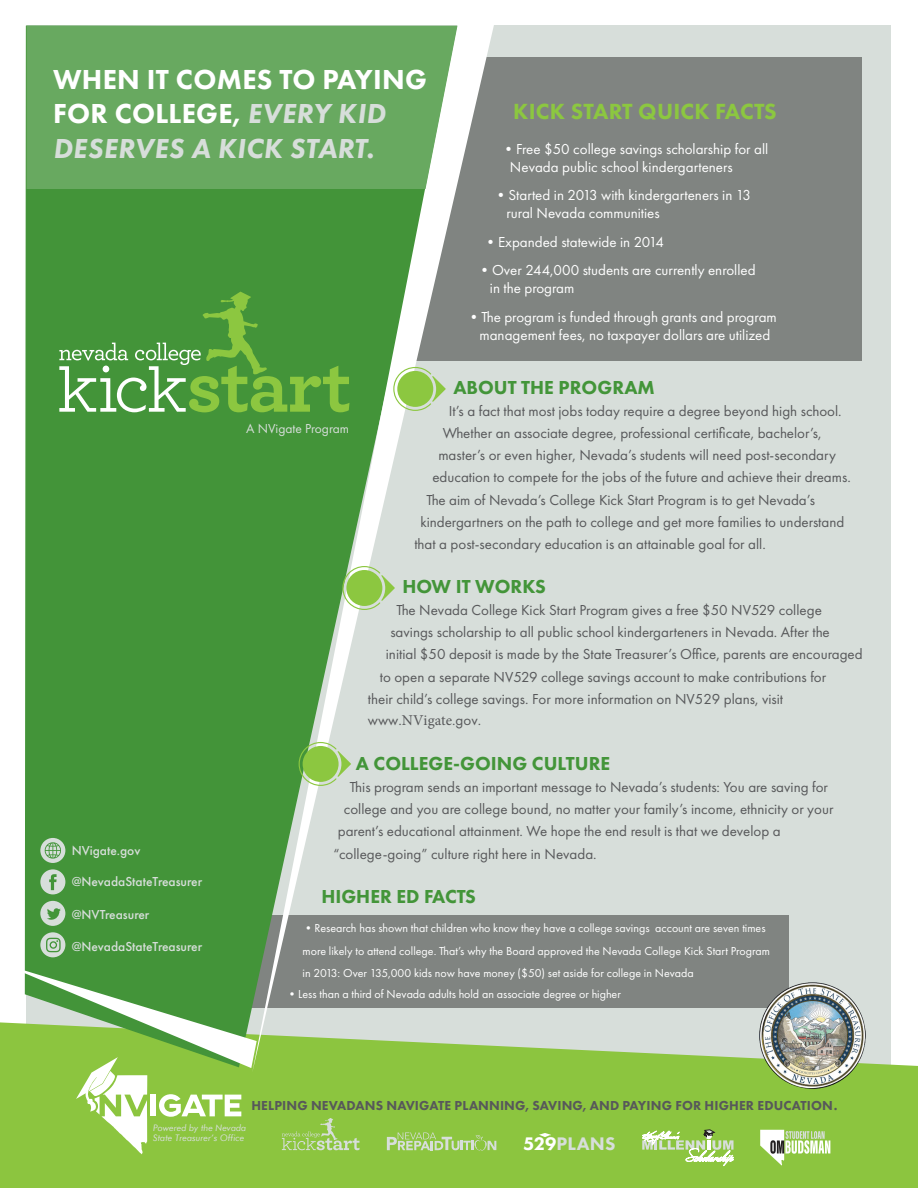
<style>
.page{position:relative;width:918px;height:1188px;background:#fff}
.page>*{position:absolute;margin:0;border:0;box-sizing:border-box;transform-origin:0 0}
.t1{font:800 28.5px/34.2px "Futura PT";letter-spacing:.01em;color:#fff}
.t2{font:800 22.8px "Futura PT";letter-spacing:.01em;color:#8cc740}
.t3{font:800 19.5px "Futura PT";color:#439539}
.t4{font:800 18.9px "Futura PT";letter-spacing:.01em;color:#d7deda}
.t5{font:15px "Futura PT";color:#57585a}
.t6{font:15px/18px "Futura PT";color:#fff}
.t7{font:800 13.5px "Futura PT";letter-spacing:.01em;color:#57585a}
.t8{font:500 13.5px "Futura PT";color:#d7deda}
.t9{font:13.5px "Futura PT";color:#d7deda}
.t10{font:12px/22.2px "Futura PT";color:#fff}
.t11{font:italic 9px/10.5px "Futura BT";color:#d7deda}
.s1{font-style:italic;color:#d7deda}
.s2{font-family:"Minion Pro"}
.s3{color:#fff}
</style>
<div class="page">
<div style="left:26px;top:26px;width:864px;height:1054px;background:#d7deda"></div>
<div style="left:220px;top:915px;width:569px;height:93px;background:#808481"></div>
<svg style="left:0;top:1022px;width:918px;height:166px;background:#95c850"></svg>
<div style="left:285px;top:58px;width:577px;height:303px;background:#808481"></div>
<div style="left:25px;top:26px;width:227px;height:937px;background:#439439"></div>
<svg style="left:252px;top:25px;width:248px;height:1048px"></svg>
<svg style="left:393px;top:367px;width:53px;height:44px"></svg>
<svg style="left:342px;top:566px;width:53px;height:44px"></svg>
<svg style="left:299px;top:742px;width:52px;height:44px"></svg>
<svg style="left:59px;top:292px;width:290px;height:120px;background:#58a146"></svg>
<img style="left:756px;top:982px;width:112px;height:110px">
<div style="left:40px;top:869px;width:25px;height:25px;background:#d7deda;border-radius:50%"></div>
<svg style="left:49px;top:874px;width:8px;height:16px"></svg>
<div style="left:40px;top:901px;width:25px;height:25px;background:#d7deda;border-radius:50%"></div>
<svg style="left:47px;top:908px;width:14px;height:12px"></svg>
<div style="left:40px;top:932px;width:25px;height:25px;background:#d7deda;border-radius:50%"></div>
<svg style="left:46px;top:938px;width:15px;height:14px"></svg>
<svg style="left:1px;top:963px;width:256px;height:191px;background:#91c466"></svg>
<div style="left:40px;top:838px;width:25px;height:25px;background:#d7deda;border-radius:50%"></div>
<svg style="left:45px;top:842px;width:16px;height:17px"></svg>
<div style="left:27px;top:26px;width:430px;height:163px;background:#68a960"></div>
<svg style="left:387px;top:1132px;width:109px;height:20px;background:#a3cc6f"></svg>
<svg style="left:642px;top:1130px;width:92px;height:36px;background:#aad078"></svg>
<svg style="left:282px;top:1118px;width:78px;height:32px;background:#9ac95d"></svg>
<svg style="left:539px;top:1133px;width:12px;height:4px"></svg>
<svg style="left:760px;top:1130px;width:70px;height:36px"></svg>
<p class="t1" style="left:53px;top:62px;width:375px">WHEN IT COMES TO PAYING<br>FOR COLLEGE, <span class="s1">EVERY KID<br>DESERVES A KICK START.</span></p>
<p class="t2" style="left:513px;top:97px;width:265px">KICK START QUICK FACTS</p>
<p class="t6" style="left:510px;top:140px;width:260px;text-indent:-9px">•Free $50 college savings scholarship for all<br>Nevada public school kindergarteners</p>
<p class="t6" style="left:506px;top:186px;width:246px;text-indent:-13px">•Started in 2013 with kindergarteners in 13 rural Nevada communities</p>
<p class="t6" style="left:483px;top:233px;width:183px">•Expanded statewide in 2014</p>
<p class="t6" style="left:477px;top:261px;width:280px">•Over 244,000 students are currently enrolled</p>
<p class="t6" style="left:490px;top:279px;width:86px">in the program</p>
<p class="t6" style="left:466px;top:308px;width:312px">•The program is funded through grants and program</p>
<p class="t6" style="left:479px;top:326px;width:292px">management fees, no taxpayer dollars are utilized</p>
<p class="t8" style="left:72px;top:842px;width:70px">NVigate.gov</p>
<p class="t8" style="left:72px;top:874px;width:132px">@NevadaStateTreasurer</p>
<p class="t8" style="left:72px;top:907px;width:79px">@NVTreasurer</p>
<p class="t8" style="left:72px;top:938px;width:132px">@NevadaStateTreasurer</p>
<p class="t3" style="left:453px;top:375px;width:203px">ABOUT THE PROGRAM</p>
<p class="t5" style="left:449px;top:402px;width:394px">It’s a fact that most jobs today require a degree beyond high school.</p>
<p class="t5" style="left:443px;top:424px;width:380px">Whether an associate degree, professional certificate, bachelor’s,</p>
<p class="t5" style="left:438px;top:446px;width:399px">master’s or even higher, Nevada’s students will need post-secondary</p>
<p class="t5" style="left:432px;top:469px;width:420px">education to compete for the jobs of the future and achieve their dreams.</p>
<p class="t5" style="left:426px;top:491px;width:390px">The aim of Nevada’s College Kick Start Program is to get Nevada’s</p>
<p class="t5" style="left:420px;top:513px;width:426px">kindergartners on the path to college and get more families to understand</p>
<p class="t5" style="left:414px;top:535px;width:353px">that a post-secondary education is an attainable goal for all.</p>
<p class="t3" style="left:402px;top:574px;width:145px">HOW IT WORKS</p>
<p class="t5" style="left:396px;top:601px;width:427px">The Nevada College Kick Start Program gives a free $50 NV529 college</p>
<p class="t5" style="left:390px;top:623px;width:441px">savings scholarship to all public school kindergarteners in Nevada. After the</p>
<p class="t5" style="left:386px;top:646px;width:478px">initial $50 deposit is made by the State Treasurer’s Office, parents are encouraged</p>
<p class="t5" style="left:380px;top:668px;width:448px">to open a separate NV529 college savings account to make contributions for</p>
<p class="t5" style="left:368px;top:690px;width:417px">their child’s college savings. For more information on NV529 plans, visit</p>
<p class="t5" style="left:368px;top:712px;width:115px">www.<span class="s2">NVigate</span>.gov.</p>
<p class="t3" style="left:356px;top:751px;width:256px">A COLLEGE-GOING CULTURE</p>
<p class="t5" style="left:350px;top:778px;width:480px">This program sends an important message to Nevada’s students: You are saving for</p>
<p class="t5" style="left:344px;top:800px;width:491px">college and you are college bound, no matter your family’s income, ethnicity or your</p>
<p class="t5" style="left:338px;top:823px;width:444px">parent’s educational attainment. We hope the end result is that we develop a</p>
<p class="t5" style="left:333px;top:845px;width:265px">“college-going” culture right here in Nevada.</p>
<p class="t3" style="left:321px;top:884px;width:156px">HIGHER ED FACTS</p>
<p class="t9" style="left:246px;top:420px;width:104px">A NVigate Program</p>
<p class="t10" style="left:303px;top:917px;width:469px">•Research has shown that children who know they have a college savings account are seven times more likely to attend college. That’s why the Board approved the Nevada College Kick Start Program</p>
<p class="t10" style="left:303px;top:961px;width:393px">in 2013: Over 135,000 kids now have money ($50) set aside for college in Nevada</p>
<p class="t10" style="left:286px;top:983px;width:336px">•Less than a third of Nevada adults hold an associate degree or higher</p>
<p class="t7" style="left:251px;top:1097px;width:587px">HELPING NEVADANS NAVIGATE PLANNING, SAVING, AND PAYING FOR HIGHER EDUCATION.</p>
<p class="t11" style="left:153px;top:1122px;width:95px">Powered by the Nevada<br>State Treasurer’s Office</p>
<p class="t4" style="left:523px;top:1132px;width:94px"><span class="s3">529</span>PLANS</p>
</div>
